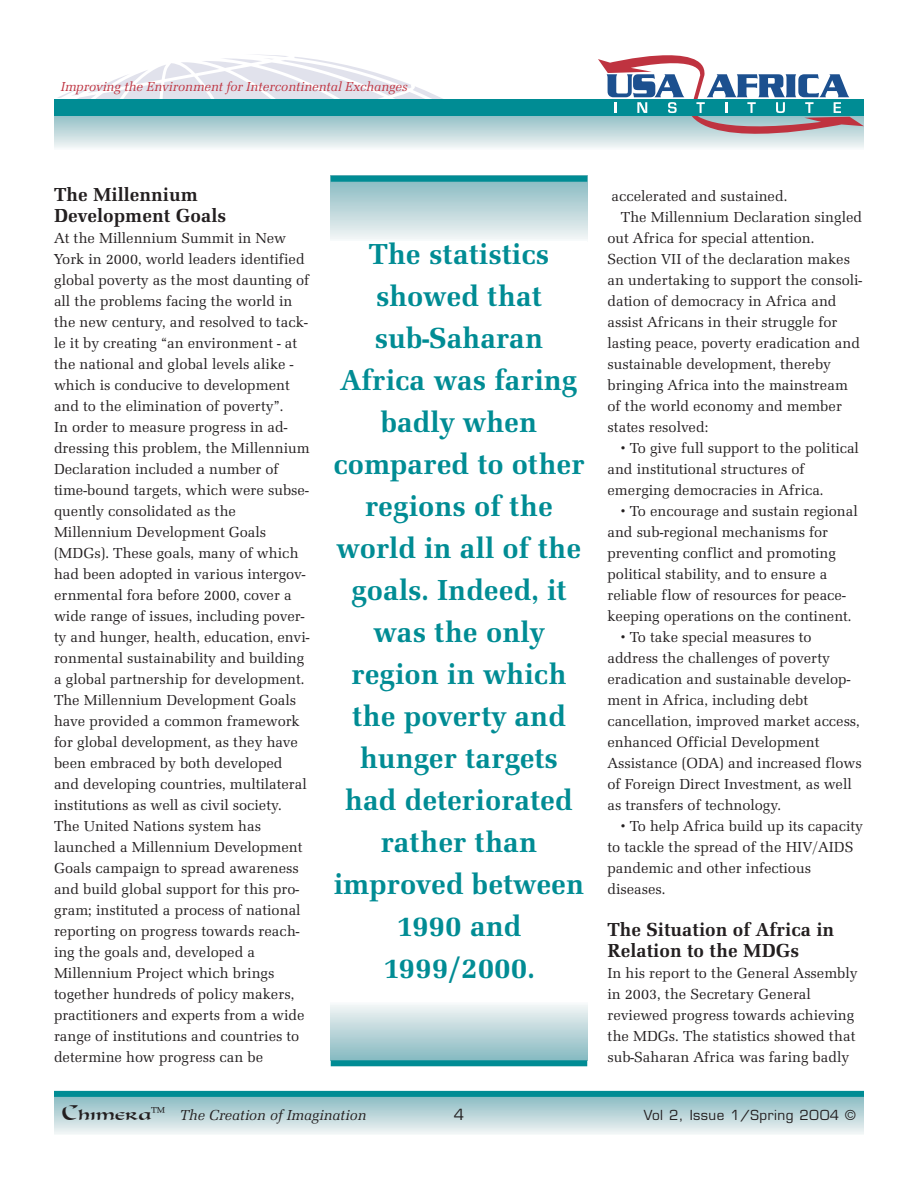
<style>
.page{position:relative;width:918px;height:1188px;background:#fff}
.page>*{position:absolute;margin:0;border:0;box-sizing:border-box;transform-origin:0 0}
.t1{font:700 30px/42px "URW Latino T";color:#008c94;text-align:center}
.t2{font:700 19.5px/21px "URW Latino T";color:#231f20}
.t3{font:15px/21px "URW Latino T";color:#231f20}
.t4{font:italic 15px "URW Latino T";color:#231f20}
.t5{font:15px "Eurostile";color:#231f20}
.t6{font:italic 13.5px "URW Latino T";color:#bf3340}
.t7{font:13.5px "Eurostile";letter-spacing:.035em;color:#231f20}
.s1{font-family:"Carinthia Demo";font-style:normal;font-size:21px}
</style>
<div class="page">
<svg style="left:58px;top:54px;width:385px;height:45px"></svg>
<svg style="left:54px;top:116px;width:544px;height:32px;background:#c2dadd"></svg>
<div style="left:54px;top:99px;width:810px;height:17px;background:#008c94"></div>
<svg style="left:598px;top:55px;width:266px;height:93px"></svg>
<div style="left:54px;top:1094px;width:810px;height:40px;background:linear-gradient(to bottom,#84b8bf,#eef2f3)"></div>
<div style="left:54px;top:1091px;width:810px;height:6px;background:#008c94"></div>
<div style="left:331px;top:1002px;width:256px;height:59px;background:linear-gradient(to bottom,#f6f7f7,#84b8bf)"></div>
<div style="left:331px;top:1060px;width:256px;height:6px;background:#008c94"></div>
<svg style="left:331px;top:182px;width:256px;height:57px;background:#bed8db"></svg>
<div style="left:331px;top:176px;width:256px;height:6px;background:#008c94"></div>
<p class="t6" style="left:61px;top:81px;width:349px">Improving the Environment for Intercontinental Exchanges</p>
<h2 class="t2" style="left:54px;top:186px;width:174px">The Millennium<br>Development Goals</h2>
<p class="t3" style="left:54px;top:229px;width:257px">At the Millennium Summit in New York in 2000, world leaders identified global poverty as the most daunting of all the problems facing the world in the new century, and resolved to tack&shy;le it by creating “an environment - at the national and global levels alike - which is conducive to development and to the elimination of poverty”.<br>In order to measure progress in ad&shy;dressing this problem, the Millennium Declaration included a number of time-bound targets, which were subse&shy;quently consolidated as the Millennium Development Goals (MDGs). These goals, many of which had been adopted in various intergov&shy;ernmental fora before 2000, cover a wide range of issues, including pover&shy;ty and hunger, health, education, envi&shy;ronmental sustainability and building a global partnership for development.<br>The Millennium Development Goals have provided a common framework for global development, as they have been embraced by both developed and developing countries, multilateral institutions as well as civil society.<br>The United Nations system has launched a Millennium Development Goals campaign to spread awareness and build global support for this pro&shy;gram; instituted a process of national reporting on progress towards reach&shy;ing the goals and, developed a Millennium Project which brings together hundreds of policy makers, practitioners and experts from a wide range of institutions and countries to determine how progress can be</p>
<p class="t1" style="left:334px;top:235px;width:252px">The statistics showed that sub-Saharan<br>Africa was faring badly when compared to other regions of the world in all of the goals. Indeed, it was the only region in which the poverty and hunger targets had deteriorated rather than improved between<br>1990 and<br>1999/2000.</p>
<p class="t3" style="left:612px;top:187px;width:177px">accelerated and sustained.</p>
<p class="t3" style="left:621px;top:208px;width:243px">The Millennium Declaration singled</p>
<p class="t3" style="left:607px;top:229px;width:209px">out Africa for special attention.</p>
<p class="t3" style="left:607px;top:250px;width:244px">Section VII of the declaration makes</p>
<p class="t3" style="left:607px;top:271px;width:256px">an undertaking to support the consoli-</p>
<p class="t3" style="left:607px;top:292px;width:231px">dation of democracy in Africa and</p>
<p class="t3" style="left:607px;top:313px;width:231px">assist Africans in their struggle for</p>
<p class="t3" style="left:607px;top:334px;width:254px">lasting peace, poverty eradication and</p>
<p class="t3" style="left:607px;top:355px;width:225px">sustainable development, thereby</p>
<p class="t3" style="left:607px;top:376px;width:242px">bringing Africa into the mainstream</p>
<p class="t3" style="left:607px;top:397px;width:236px">of the world economy and member</p>
<p class="t3" style="left:607px;top:418px;width:102px">states resolved:</p>
<p class="t3" style="left:607px;top:439px;width:253px;text-indent:14px">• To give full support to the political and institutional structures of emerging democracies in Africa.</p>
<p class="t3" style="left:607px;top:502px;width:252px;text-indent:14px">• To encourage and sustain regional and sub-regional mechanisms for preventing conflict and promoting political stability, and to ensure a reliable flow of resources for peace&shy;keeping operations on the continent.</p>
<p class="t3" style="left:607px;top:628px;width:256px;text-indent:14px">• To take special measures to address the challenges of poverty eradication and sustainable develop&shy;ment in Africa, including debt cancellation, improved market access, enhanced Official Development Assistance (ODA) and increased flows of Foreign Direct Investment, as well as transfers of technology.</p>
<p class="t3" style="left:607px;top:817px;width:257px;text-indent:14px">• To help Africa build up its capacity to tackle the spread of the HIV/AIDS pandemic and other infectious diseases.</p>
<h2 class="t2" style="left:607px;top:921px;width:228px">The Situation of Africa in<br>Relation to the MDGs</h2>
<p class="t3" style="left:607px;top:964px;width:252px">In his report to the General Assembly in 2003, the Secretary General reviewed progress towards achieving the MDGs. The statistics showed that sub-Saharan Africa was faring badly</p>
<p class="t4" style="left:62px;top:1108px;width:306px"><span class="s1">Chimera</span><sup>™</sup> The Creation of Imagination</p>
<p class="t5" style="left:454px;top:1109px;width:12px">4</p>
<p class="t7" style="left:644px;top:1110px;width:213px">Vol 2, Issue 1/Spring 2004 ©</p>
</div>
